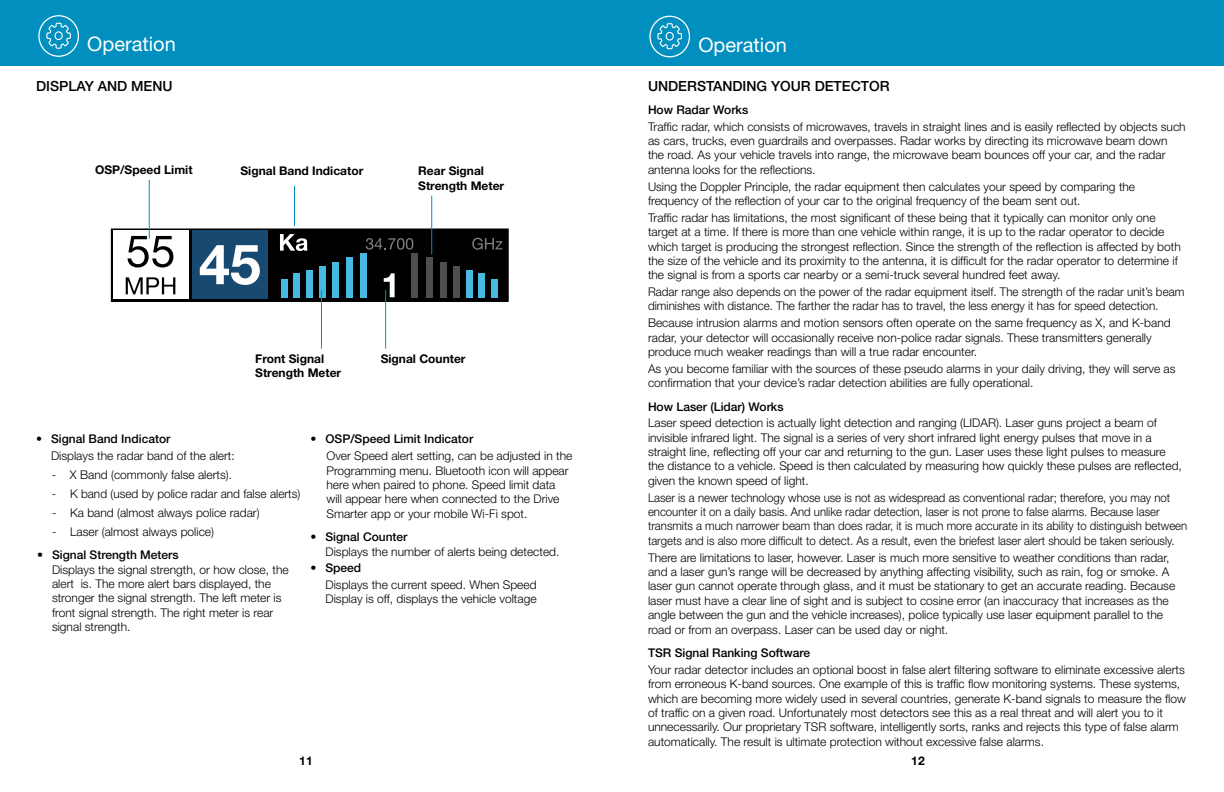
<style>
.page{position:relative;width:1224px;height:792px;background:#fff}
.page>*{position:absolute;margin:0;border:0;box-sizing:border-box;transform-origin:0 0}
.t1{font:20px "Helvetica Neue LT Std";color:#fff}
.t2{font:500 14px "Helvetica Neue LT Std";color:#000}
.t3{font:300 12px/14.4px "Helvetica Neue LT Std";color:#000}
.t4{font:300 12px/14.4px "Helvetica Neue LT Std";color:#000;scale:.95 1}
.t5{font:500 12px "Helvetica Neue LT Std";color:#000}
.t6{font:700 12px/14.4px "Helvetica Neue LT Std";color:#000}
</style>
<div class="page">
<div style="left:111px;top:229px;width:397px;height:72px;background:#000"></div>
<div style="left:111px;top:228px;width:398px;height:74px;border:1px solid #000"></div>
<div style="left:114px;top:231px;width:75px;height:68px;background:#fff"></div>
<svg style="left:128px;top:236px;width:45px;height:32px"></svg>
<svg style="left:126px;top:277px;width:49px;height:17px"></svg>
<div style="left:192px;top:231px;width:76px;height:68px;background:#184971"></div>
<svg style="left:200px;top:245px;width:60px;height:40px"></svg>
<svg style="left:280px;top:234px;width:28px;height:17px"></svg>
<div style="left:294px;top:273px;width:6px;height:25px;background:#48bae1"></div>
<div style="left:281px;top:280px;width:6px;height:18px;background:#48bae1"></div>
<div style="left:306px;top:270px;width:7px;height:28px;background:#48bae1"></div>
<div style="left:319px;top:266px;width:7px;height:32px;background:#48bae1"></div>
<div style="left:332px;top:262px;width:6px;height:36px;background:#48bae1"></div>
<div style="left:346px;top:257px;width:7px;height:41px;background:#48bae1"></div>
<div style="left:360px;top:253px;width:7px;height:45px;background:#48bae1"></div>
<div style="left:479px;top:273px;width:6px;height:25px;background:#48bae1"></div>
<div style="left:492px;top:280px;width:6px;height:18px;background:#48bae1"></div>
<div style="left:466px;top:270px;width:6px;height:28px;background:#48bae1"></div>
<div style="left:453px;top:266px;width:6px;height:32px;background:#4e4e4e"></div>
<div style="left:440px;top:262px;width:7px;height:36px;background:#4e4e4e"></div>
<div style="left:426px;top:257px;width:7px;height:41px;background:#4e4e4e"></div>
<div style="left:411px;top:253px;width:7px;height:45px;background:#4e4e4e"></div>
<svg style="left:384px;top:273px;width:11px;height:24px"></svg>
<svg style="left:366px;top:238px;width:47px;height:12px"></svg>
<svg style="left:472px;top:238px;width:30px;height:12px"></svg>
<div style="left:0;top:0;width:1224px;height:65px;background:#008fbe"></div>
<svg style="left:39px;top:16px;width:39px;height:40px"></svg>
<div style="left:38px;top:15px;width:41px;height:42px;border:1px solid #fff;border-radius:50%"></div>
<svg style="left:46px;top:22px;width:25px;height:27px"></svg>
<div style="left:54px;top:31px;width:9px;height:9px;border:1px solid #fff;border-radius:50%"></div>
<svg style="left:650px;top:16px;width:39px;height:41px"></svg>
<div style="left:649px;top:16px;width:41px;height:41px;border:1px solid #fff;border-radius:50%"></div>
<svg style="left:657px;top:23px;width:26px;height:27px"></svg>
<div style="left:666px;top:32px;width:8px;height:9px;border:1px solid #fff;border-radius:50%"></div>
<hr style="left:149px;top:180px;width:1px;height:59px;background:#008fbe">
<hr style="left:294px;top:186px;width:1px;height:40px;background:#008fbe">
<hr style="left:431px;top:196px;width:1px;height:58px;background:#008fbe">
<hr style="left:321px;top:290px;width:1px;height:59px;background:#008fbe">
<hr style="left:385px;top:290px;width:1px;height:59px;background:#008fbe">
<h1 class="t1" style="left:87px;top:32px;width:90px">Operation</h1>
<h1 class="t1" style="left:698px;top:33px;width:90px">Operation</h1>
<p class="t2" style="left:36px;top:77px;width:138px">DISPLAY AND MENU</p>
<p class="t6" style="left:95px;top:162px;width:99px">OSP/Speed Limit</p>
<p class="t6" style="left:241px;top:164px;width:124px">Signal Band Indicator</p>
<p class="t6" style="left:418px;top:164px;width:88px">Rear Signal<br>Strength Meter</p>
<p class="t6" style="left:255px;top:351px;width:88px">Front Signal<br>Strength Meter</p>
<p class="t6" style="left:381px;top:351px;width:86px">Signal Counter</p>
<p class="t5" style="left:36px;top:432px;width:136px">• Signal Band Indicator</p>
<p class="t3" style="left:51px;top:448px;width:185px">Displays the radar band of the alert:</p>
<p class="t3" style="left:52px;top:467px;width:182px">- X Band (commonly false alerts).</p>
<p class="t3" style="left:52px;top:486px;width:250px">- K band (used by police radar and false alerts)</p>
<p class="t3" style="left:52px;top:505px;width:209px">- Ka band (almost always police radar)</p>
<p class="t3" style="left:52px;top:524px;width:164px">- Laser (almost always police)</p>
<p class="t5" style="left:37px;top:548px;width:143px">• Signal Strength Meters</p>
<p class="t3" style="left:52px;top:562px;width:238px">Displays the signal strength, or how close, the alert is. The more alert bars displayed, the stronger the signal strength. The left meter is front signal strength. The right meter is rear signal strength.</p>
<p class="t5" style="left:311px;top:432px;width:164px">• OSP/Speed Limit Indicator</p>
<p class="t3" style="left:326px;top:448px;width:247px">Over Speed alert setting, can be adjusted in the Programming menu. Bluetooth icon will appear here when paired to phone. Speed limit data will appear here when connected to the Drive Smarter app or your mobile Wi-Fi spot.</p>
<p class="t5" style="left:311px;top:530px;width:99px">• Signal Counter</p>
<p class="t3" style="left:326px;top:544px;width:236px">Displays the number of alerts being detected.</p>
<p class="t5" style="left:311px;top:561px;width:52px">• Speed</p>
<p class="t3" style="left:326px;top:577px;width:213px">Displays the current speed. When Speed<br>Display is off, displays the vehicle voltage</p>
<p class="t2" style="left:648px;top:77px;width:243px">UNDERSTANDING YOUR DETECTOR</p>
<p class="t5" style="left:648px;top:102px;width:102px">How Radar Works</p>
<p class="t3" style="left:648px;top:119px;width:539px">Traffic radar, which consists of microwaves, travels in straight lines and is easily reflected by objects such as cars, trucks, even guardrails and overpasses. Radar works by directing its microwave beam down the road. As your vehicle travels into range, the microwave beam bounces off your car, and the radar antenna looks for the reflections.</p>
<p class="t3" style="left:648px;top:179px;width:489px">Using the Doppler Principle, the radar equipment then calculates your speed by comparing the frequency of the reflection of your car to the original frequency of the beam sent out.</p>
<p class="t3" style="left:648px;top:210px;width:534px">Traffic radar has limitations, the most significant of these being that it typically can monitor only one target at a time. If there is more than one vehicle within range, it is up to the radar operator to decide which target is producing the strongest reflection. Since the strength of the reflection is affected by both the size of the vehicle and its proximity to the antenna, it is difficult for the radar operator to determine if the signal is from a sports car nearby or a semi-truck several hundred feet away.</p>
<p class="t3" style="left:648px;top:284px;width:538px">Radar range also depends on the power of the radar equipment itself. The strength of the radar unit’s beam diminishes with distance. The farther the radar has to travel, the less energy it has for speed detection.</p>
<p class="t3" style="left:648px;top:315px;width:524px">Because intrusion alarms and motion sensors often operate on the same frequency as X, and K-band radar, your detector will occasionally receive non-police radar signals. These transmitters generally produce much weaker readings than will a true radar encounter.</p>
<p class="t3" style="left:648px;top:361px;width:529px">As you become familiar with the sources of these pseudo alarms in your daily driving, they will serve as confirmation that your device’s radar detection abilities are fully operational.</p>
<p class="t5" style="left:648px;top:399px;width:137px">How Laser (Lidar) Works</p>
<p class="t3" style="left:648px;top:416px;width:535px">Laser speed detection is actually light detection and ranging (LIDAR). Laser guns project a beam of invisible infrared light. The signal is a series of very short infrared light energy pulses that move in a straight line, reflecting off your car and returning to the gun. Laser uses these light pulses to measure the distance to a vehicle. Speed is then calculated by measuring how quickly these pulses are reflected, given the known speed of light.</p>
<p class="t4" style="left:648px;top:490px;width:569px">Laser is a newer technology whose use is not as widespread as conventional radar; therefore, you may not encounter it on a daily basis. And unlike radar detection, laser is not prone to false alarms. Because laser transmits a much narrower beam than does radar, it is much more accurate in its ability to distinguish between targets and is also more difficult to detect. As a result, even the briefest laser alert should be taken seriously.</p>
<p class="t3" style="left:648px;top:550px;width:529px">There are limitations to laser, however. Laser is much more sensitive to weather conditions than radar, and a laser gun’s range will be decreased by anything affecting visibility, such as rain, fog or smoke. A laser gun cannot operate through glass, and it must be stationary to get an accurate reading. Because laser must have a clear line of sight and is subject to cosine error (an inaccuracy that increases as the angle between the gun and the vehicle increases), police typically use laser equipment parallel to the road or from an overpass. Laser can be used day or night.</p>
<p class="t5" style="left:648px;top:646px;width:164px">TSR Signal Ranking Software</p>
<p class="t3" style="left:648px;top:662px;width:539px">Your radar detector includes an optional boost in false alert filtering software to eliminate excessive alerts from erroneous K-band sources. One example of this is traffic flow monitoring systems. These systems, which are becoming more widely used in several countries, generate K-band signals to measure the flow of traffic on a given road. Unfortunately most detectors see this as a real threat and will alert you to it unnecessarily. Our proprietary TSR software, intelligently sorts, ranks and rejects this type of false alarm automatically. The result is ultimate protection without excessive false alarms.</p>
<p class="t6" style="left:299px;top:753px;width:15px">11</p>
<p class="t6" style="left:911px;top:753px;width:15px">12</p>
</div>
